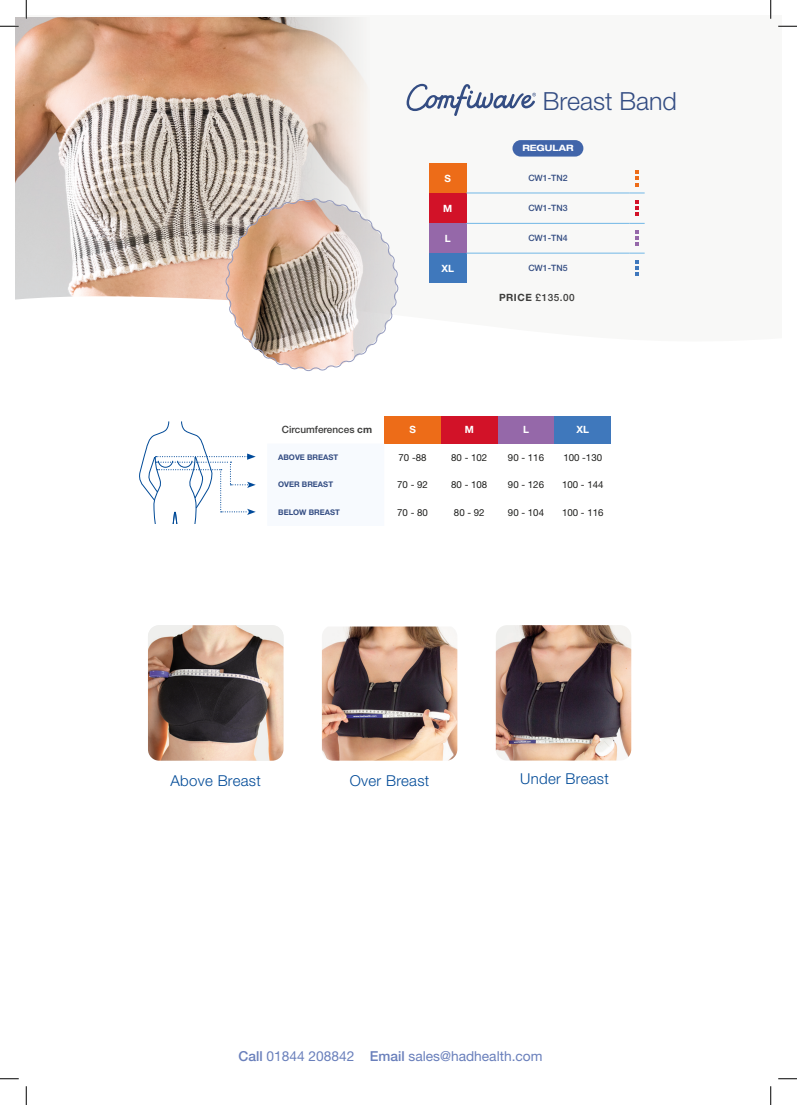
<style>
.page{position:relative;width:797px;height:1105px;background:#fff}
.page>*{position:absolute;margin:0;border:0;box-sizing:border-box;transform-origin:0 0}
.t1{font:300 25px "Helvetica Neue LT Std";color:#344d83}
.t2{font:300 15px "Helvetica Neue LT Std";letter-spacing:.02em;color:#004a97}
.t3{font:13.75px "Helvetica Neue LT Std";color:#697fbb}
.t4{font:500 10px "Helvetica Neue LT Pro";color:#3d3d3c}
.t5{font:500 10px "Helvetica Neue LT Std";color:#3d3d3c}
.t6{font:700 10px "Helvetica Neue LT Std";color:#fff}
.t7{font:700 10px "Helvetica Neue LT Pro";color:#fff}
.t8{font:9.75px "Helvetica Neue LT Pro";color:#1d1d1b}
.t9{font:500 8.75px "Helvetica Neue LT Std";color:#344d83}
.Body_text{font:700 expanded 8.75px "Helvetica Neue LT Pro";color:#fff}
.t10{font:700 7.75px "Helvetica Neue LT Pro";color:#344d83}
.s1{font-weight:700}
.s2{font-weight:500}
</style>
<div class="page">
<div style="left:26px;top:16px;width:755px;height:336px;background:#f8f8f7"></div>
<div style="left:429px;top:163px;width:37px;height:30px;background:#ed6c18"></div>
<div style="left:429px;top:193px;width:37px;height:30px;background:#d21228"></div>
<div style="left:429px;top:223px;width:37px;height:30px;background:#9568a9"></div>
<hr style="left:466px;top:193px;width:163px;height:1px;background:#72b7e6">
<svg style="left:629px;top:193px;width:15px;height:1px"></svg>
<hr style="left:466px;top:223px;width:163px;height:1px;background:#72b7e6">
<svg style="left:629px;top:223px;width:15px;height:1px"></svg>
<div style="left:512px;top:140px;width:71px;height:17px;background:#4165aa;border-radius:8px"></div>
<svg style="left:635px;top:170px;width:4px;height:16px"></svg>
<svg style="left:635px;top:200px;width:4px;height:16px"></svg>
<svg style="left:635px;top:230px;width:4px;height:16px"></svg>
<svg style="left:406px;top:84px;width:130px;height:32px"></svg>
<img style="left:16px;top:18px;width:350px;height:233px">
<svg style="left:16px;top:251px;width:629px;height:49px"></svg>
<div style="left:384px;top:416px;width:57px;height:27px;background:#ed6c18"></div>
<div style="left:441px;top:416px;width:56px;height:27px;background:#d21228"></div>
<div style="left:497px;top:416px;width:57px;height:27px;background:#9568a9"></div>
<div style="left:554px;top:416px;width:57px;height:27px;background:#3f78bc"></div>
<svg style="left:139px;top:421px;width:117px;height:103px"></svg>
<svg style="left:225px;top:198px;width:173px;height:173px"></svg>
<img style="left:322px;top:626px;width:135px;height:135px">
<img style="left:148px;top:625px;width:135px;height:136px">
<img style="left:496px;top:625px;width:135px;height:135px">
<svg style="left:0;top:25px;width:19px;height:2px"></svg>
<svg style="left:778px;top:25px;width:19px;height:2px"></svg>
<svg style="left:0;top:1078px;width:19px;height:1px"></svg>
<svg style="left:778px;top:1078px;width:19px;height:1px"></svg>
<svg style="left:25px;top:0;width:2px;height:19px"></svg>
<svg style="left:25px;top:1086px;width:2px;height:19px"></svg>
<svg style="left:770px;top:0;width:1px;height:19px"></svg>
<svg style="left:770px;top:1086px;width:1px;height:19px"></svg>
<p class="t1" style="left:543px;top:86px;width:135px">Breast Band</p>
<p class="Body_text" style="left:522px;top:143px;width:53px">REGULAR</p>
<p class="t6" style="left:444px;top:172px;width:8px">S</p>
<p class="t9" style="left:528px;top:173px;width:41px">CW1-TN2</p>
<p class="t6" style="left:443px;top:202px;width:11px">M</p>
<p class="t9" style="left:528px;top:203px;width:41px">CW1-TN3</p>
<p class="t6" style="left:445px;top:232px;width:7px">L</p>
<p class="t9" style="left:528px;top:233px;width:41px">CW1-TN4</p>
<p class="t6" style="left:441px;top:262px;width:14px">XL</p>
<p class="t9" style="left:528px;top:263px;width:41px">CW1-TN5</p>
<p class="t5" style="left:499px;top:292px;width:77px"><span class="s1">PRICE</span> £135.00</p>
<p class="t4" style="left:282px;top:424px;width:92px">Circumferences <span class="s1">cm</span></p>
<p class="t7" style="left:409px;top:424px;width:8px">S</p>
<p class="t7" style="left:465px;top:424px;width:11px">M</p>
<p class="t7" style="left:523px;top:424px;width:7px">L</p>
<p class="t7" style="left:576px;top:424px;width:14px">XL</p>
<p class="t10" style="left:278px;top:452px;width:61px">ABOVE BREAST</p>
<p class="t8" style="left:398px;top:451px;width:30px">70 -88</p>
<p class="t8" style="left:451px;top:451px;width:38px">80 - 102</p>
<p class="t8" style="left:508px;top:451px;width:38px">90 - 116</p>
<p class="t8" style="left:563px;top:451px;width:40px">100 -130</p>
<p class="t10" style="left:278px;top:480px;width:56px">OVER BREAST</p>
<p class="t8" style="left:397px;top:479px;width:32px">70 - 92</p>
<p class="t8" style="left:451px;top:479px;width:38px">80 - 108</p>
<p class="t8" style="left:508px;top:479px;width:38px">90 - 126</p>
<p class="t8" style="left:562px;top:479px;width:43px">100 - 144</p>
<p class="t10" style="left:278px;top:507px;width:63px">BELOW BREAST</p>
<p class="t8" style="left:397px;top:506px;width:32px">70 - 80</p>
<p class="t8" style="left:454px;top:506px;width:32px">80 - 92</p>
<p class="t8" style="left:508px;top:506px;width:38px">90 - 104</p>
<p class="t8" style="left:562px;top:506px;width:43px">100 - 116</p>
<p class="t2" style="left:170px;top:772px;width:92px">Above Breast</p>
<p class="t2" style="left:350px;top:772px;width:81px">Over Breast</p>
<p class="t2" style="left:520px;top:769px;width:90px">Under Breast</p>
<h3 class="t3" style="left:238px;top:1048px;width:305px"><span class="s2">Call</span> 01844 208842 <span class="s2">Email</span> sales@hadhealth.com</h3>
</div>
